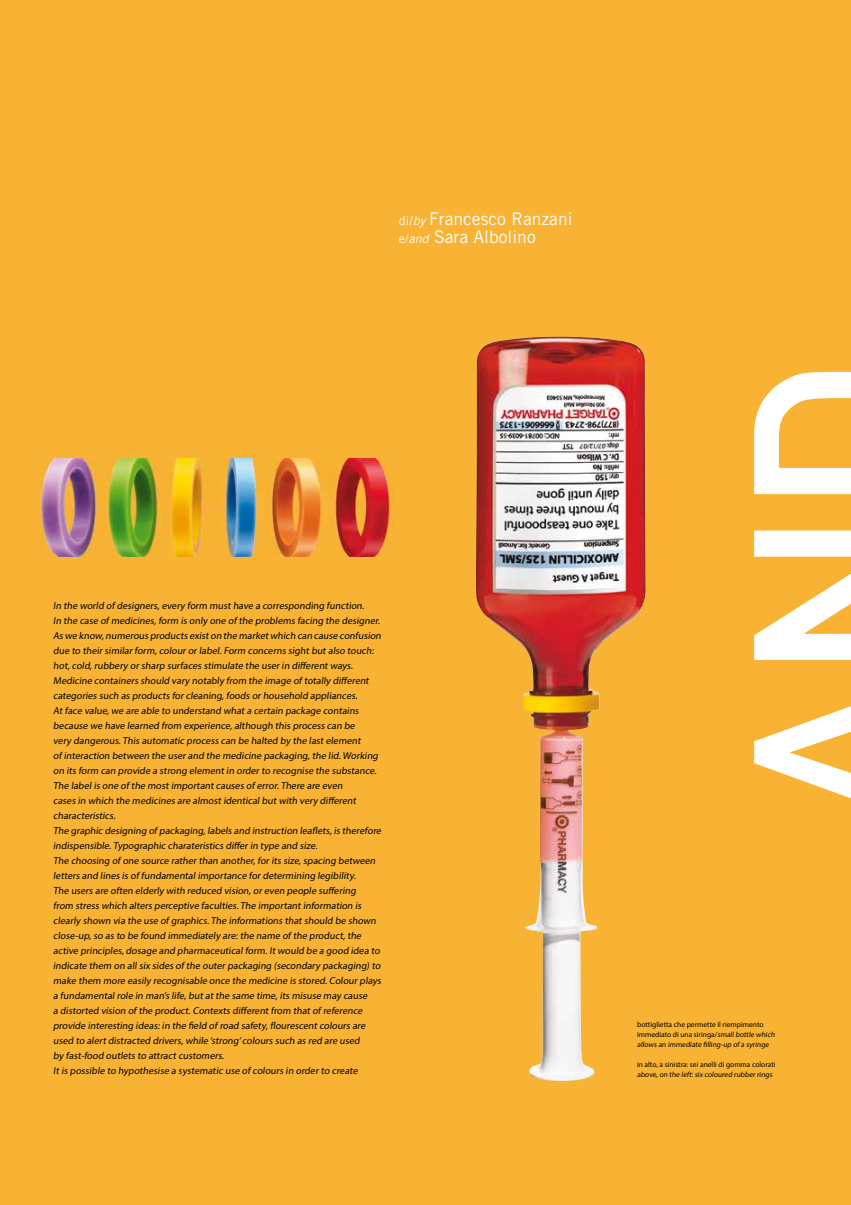
<style>
.page{position:relative;width:851px;height:1205px;background:#fff}
.page>*{position:absolute;margin:0;border:0;box-sizing:border-box;transform-origin:0 0}
.t1{font:17.5px/17.5px "Trade Gothic LT Std";color:#fff}
.t2{font:10px/15px "Myriad Pro";letter-spacing:-.01em;color:#000}
.t3{font:7.5px/10px "Myriad Pro";color:#000}
.s1{font-size:12.5px}
.s2{font-style:italic;font-size:12.5px}
</style>
<div class="page">
<div style="left:0;top:0;width:850px;height:1205px;background:#f8b334"></div>
<svg style="left:754px;top:530px;width:96px;height:130px"></svg>
<svg style="left:754px;top:372px;width:96px;height:122px"></svg>
<svg style="left:754px;top:706px;width:96px;height:92px"></svg>
<img style="left:40px;top:458px;width:353px;height:98px">
<img style="left:476px;top:337px;width:170px;height:744px">
<h1 class="t1" style="left:399px;top:210px;width:175px"><span class="s1">di/</span><span class="s2">by</span> Francesco Ranzani <span class="s1">e/</span><span class="s2">and</span> Sara Albolino</h1>
<p class="t2" style="left:53px;top:598px;width:331px">In the world of designers,every form must have a corresponding function.<br>In the case of medicines,form is only one of the problems facing the designer.<br>As we know,numerous products exist on the market which can cause confusion due to their similar form,colour or label.Form concerns sight but also touch: hot,cold,rubbery or sharp surfaces stimulate the user in different ways.<br>Medicine containers should vary notably from the image of totally different categories such as products for cleaning,foods or household appliances.<br>At face value,we are able to understand what a certain package contains because we have learned from experience,although this process can be<br>very dangerous.This automatic process can be halted by the last element<br>of interaction between the user and the medicine packaging,the lid.Working on its form can provide a strong element in order to recognise the substance.<br>The labelis one of the most important causes of error.There are even<br>cases in which the medicines are almost identicalbut with very different characteristics.<br>The graphic designing of packaging,labels and instruction leaflets,is therefore indispensible.Typographic charateristics differ in type and size.<br>The choosing of one source rather than another,for its size,spacing between letters and lines is of fundamentalimportance for determining legibility.<br>The users are often elderly with reduced vision,or even people suffering<br>from stress which alters perceptive faculties.The important information is clearly shown via the use of graphics.The informations that should be shown close-up,so as to be found immediately are:the name of the product,the active principles,dosage and pharmaceuticalform.It would be a good idea to indicate them on allsix sides of the outer packaging (secondary packaging)to make them more easily recognisable once the medicine is stored.Colour plays a fundamentalrole in man’s life,but at the same time,its misuse may cause<br>a distorted vision of the product.Contexts different from that of reference provide interesting ideas:in the field of road safety,flourescent colours are used to alert distracted drivers,while ‘strong’colours such as red are used<br>by fast-food outlets to attract customers.<br>It is possible to hypothesise a systematic use of colours in order to create</p>
<p class="t3" style="left:637px;top:1019px;width:140px">bottiglietta che permette il riempimento immediato di una siringa/smallbottle which allows an immediate filling-up of a syringe</p>
<p class="t3" style="left:637px;top:1059px;width:140px">in alto, a sinistra: sei anelli di gomma colorati above,on the left:six coloured rubber rings</p>
</div>
